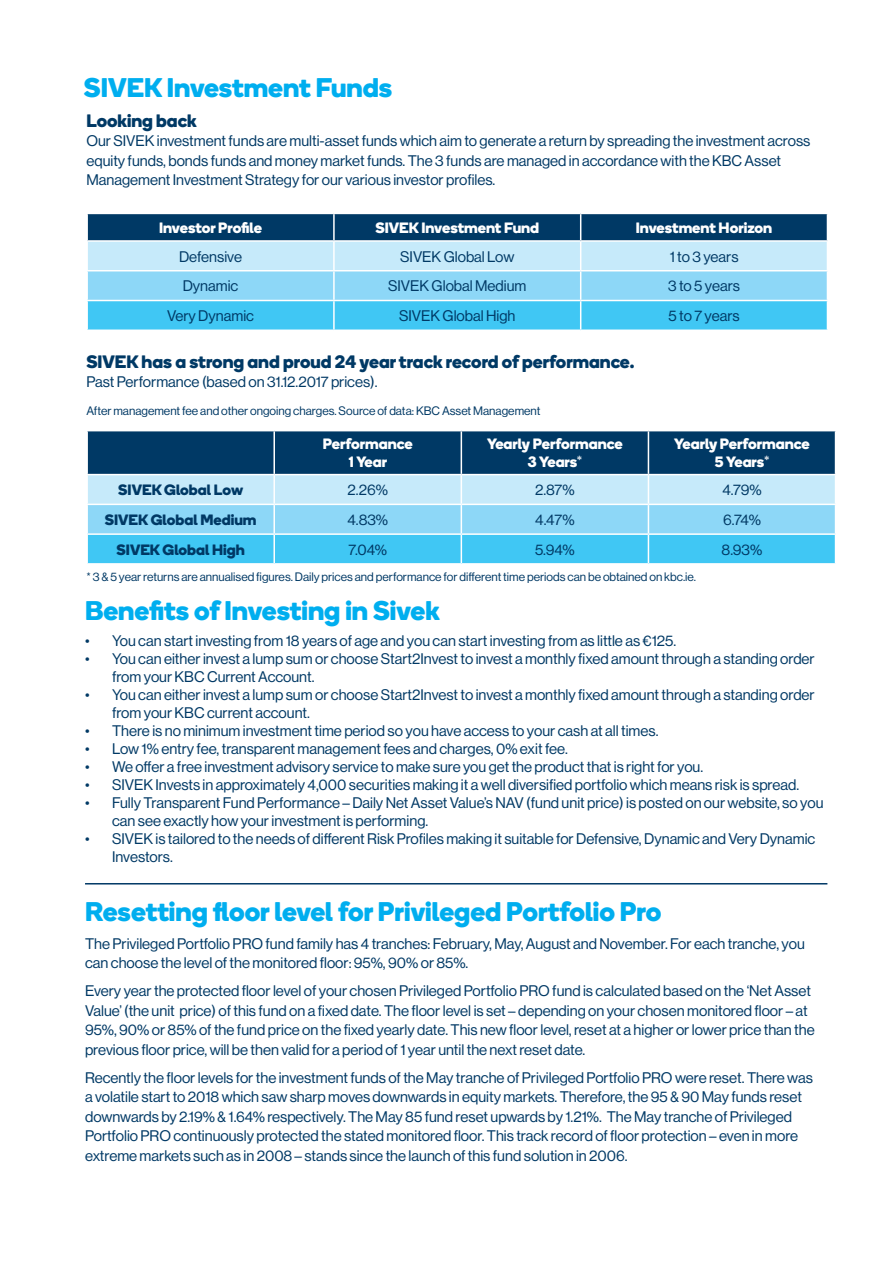
<style>
.page{position:relative;width:893px;height:1263px;background:#fff}
.page>*{position:absolute;margin:0;border:0;box-sizing:border-box;transform-origin:0 0}
.Body_Copy{font:700 27px "Boing";color:#00aeef}
.Header_1{font:700 27px "Boing";color:#00aeef}
.t1{font:700 18px "Boing";color:#003965}
.Body_Copy-2{font:15px/19.5px "N Haas Grotesk DS Std 55 Rg";color:#003965}
.t2{font:700 15px "Boing";color:#fff}
.t3{font:700 15px "Boing";color:#003965}
.Body_Copy-3{font:12px "N Haas Grotesk DS Std 55 Rg";color:#003965}
</style>
<div class="page">
<hr style="left:85px;top:883px;width:742px;height:1px;background:#003965">
<svg style="left:87px;top:213px;width:741px;height:116px;background:#6fb6d6"></svg>
<svg style="left:87px;top:431px;width:749px;height:132px;background:#61a7c8"></svg>
<p class="Header_1" style="left:84px;top:68px;width:310px">SIVEK Investment Funds</p>
<p class="t1" style="left:86px;top:108px;width:112px">Looking back</p>
<p class="Body_Copy-2" style="left:86px;top:131px;width:725px">Our SIVEK investment funds are multi-asset funds which aim to generate a return by spreading the investment across equity funds, bonds funds and money market funds. The 3 funds are managed in accordance with the KBC Asset<br>Management Investment Strategy for our various investor profiles.</p>
<p class="t2" style="left:159px;top:217px;width:104px">Investor Profile</p>
<p class="t2" style="left:375px;top:217px;width:165px">SIVEK Investment Fund</p>
<p class="t2" style="left:636px;top:217px;width:138px">Investment Horizon</p>
<p class="Body_Copy-2" style="left:179px;top:247px;width:65px">Defensive</p>
<p class="Body_Copy-2" style="left:400px;top:247px;width:116px">SIVEK Global Low</p>
<p class="Body_Copy-2" style="left:670px;top:247px;width:70px">1 to 3 years</p>
<p class="Body_Copy-2" style="left:183px;top:276px;width:57px">Dynamic</p>
<p class="Body_Copy-2" style="left:388px;top:276px;width:140px">SIVEK Global Medium</p>
<p class="Body_Copy-2" style="left:668px;top:276px;width:73px">3 to 5 years</p>
<p class="Body_Copy-2" style="left:167px;top:306px;width:88px">Very Dynamic</p>
<p class="Body_Copy-2" style="left:399px;top:306px;width:118px">SIVEK Global High</p>
<p class="Body_Copy-2" style="left:668px;top:306px;width:73px">5 to 7 years</p>
<p class="t1" style="left:86px;top:349px;width:550px">SIVEK has a strong and proud 24 year track record of performance.</p>
<p class="Body_Copy-2" style="left:86px;top:372px;width:293px">Past Performance (based on 31.12.2017 prices).</p>
<p class="Body_Copy-3" style="left:86px;top:404px;width:456px">After management fee and other ongoing charges. Source of data: KBC Asset Management</p>
<p class="t2" style="left:323px;top:433px;width:91px">Performance</p>
<p class="t2" style="left:349px;top:451px;width:40px">1 Year</p>
<p class="t2" style="left:487px;top:433px;width:137px">Yearly Performance</p>
<p class="t2" style="left:528px;top:451px;width:56px">3 Years<sup>*</sup></p>
<p class="t2" style="left:674px;top:433px;width:137px">Yearly Performance</p>
<p class="t2" style="left:715px;top:451px;width:56px">5 Years<sup>*</sup></p>
<p class="t3" style="left:118px;top:479px;width:126px">SIVEK Global Low</p>
<p class="Body_Copy-2" style="left:348px;top:480px;width:42px">2.26%</p>
<p class="Body_Copy-2" style="left:535px;top:480px;width:41px">2.87%</p>
<p class="Body_Copy-2" style="left:722px;top:480px;width:41px">4.79%</p>
<p class="t3" style="left:105px;top:509px;width:153px">SIVEK Global Medium</p>
<p class="Body_Copy-2" style="left:347px;top:510px;width:42px">4.83%</p>
<p class="Body_Copy-2" style="left:535px;top:510px;width:41px">4.47%</p>
<p class="Body_Copy-2" style="left:723px;top:510px;width:39px">6.74%</p>
<p class="t3" style="left:117px;top:539px;width:130px">SIVEK Global High</p>
<p class="Body_Copy-2" style="left:348px;top:540px;width:40px">7.04%</p>
<p class="Body_Copy-2" style="left:535px;top:540px;width:41px">5.94%</p>
<p class="Body_Copy-2" style="left:722px;top:540px;width:42px">8.93%</p>
<p class="Body_Copy-3" style="left:86px;top:570px;width:611px">* 3 &amp; 5 year returns are annualised figures. Daily prices and performance for different time periods can be obtained on kbc.ie.</p>
<p class="Body_Copy" style="left:85px;top:591px;width:356px">Benefits of Investing in Sivek</p>
<p class="Body_Copy-2" style="left:85px;top:631px;width:593px">• You can start investing from 18 years of age and you can start investing from as little as €125.</p>
<p class="Body_Copy-2" style="left:112px;top:650px;width:704px;line-height:18px;text-indent:-27px">• You can either invest a lump sum or choose Start2Invest to invest a monthly fixed amount through a standing order from your KBC Current Account.</p>
<p class="Body_Copy-2" style="left:112px;top:686px;width:704px;line-height:18px;text-indent:-27px">• You can either invest a lump sum or choose Start2Invest to invest a monthly fixed amount through a standing order from your KBC current account.</p>
<p class="Body_Copy-2" style="left:85px;top:721px;width:575px">• There is no minimum investment time period so you have access to your cash at all times.</p>
<p class="Body_Copy-2" style="left:85px;top:739px;width:484px">• Low 1% entry fee, transparent management fees and charges, 0% exit fee.</p>
<p class="Body_Copy-2" style="left:85px;top:757px;width:620px">• We offer a free investment advisory service to make sure you get the product that is right for you.</p>
<p class="Body_Copy-2" style="left:85px;top:775px;width:716px">• SIVEK Invests in approximately 4,000 securities making it a well diversified portfolio which means risk is spread.</p>
<p class="Body_Copy-2" style="left:112px;top:794px;width:713px;line-height:18px;text-indent:-27px">• Fully Transparent Fund Performance – Daily Net Asset Value’s NAV (fund unit price) is posted on our website, so you can see exactly how your investment is performing.</p>
<p class="Body_Copy-2" style="left:112px;top:830px;width:705px;line-height:18px;text-indent:-27px">• SIVEK is tailored to the needs of different Risk Profiles making it suitable for Defensive, Dynamic and Very Dynamic<br>Investors.</p>
<p class="Body_Copy" style="left:85px;top:892px;width:578px">Resetting floor level for Privileged Portfolio Pro</p>
<p class="Body_Copy-2" style="left:85px;top:934px;width:721px">The Privileged Portfolio PRO fund family has 4 tranches: February, May, August and November. For each tranche, you can choose the level of the monitored floor: 95%, 90% or 85%.</p>
<p class="Body_Copy-2" style="left:85px;top:981px;width:731px">Every year the protected floor level of your chosen Privileged Portfolio PRO fund is calculated based on the ‘Net Asset Value’ (the unit price) of this fund on a fixed date. The floor level is set – depending on your chosen monitored floor – at 95%, 90% or 85% of the fund price on the fixed yearly date. This new floor level, reset at a higher or lower price than the previous floor price, will be then valid for a period of 1 year until the next reset date.</p>
<p class="Body_Copy-2" style="left:85px;top:1068px;width:729px">Recently the floor levels for the investment funds of the May tranche of Privileged Portfolio PRO were reset. There was a volatile start to 2018 which saw sharp moves downwards in equity markets. Therefore, the 95 &amp; 90 May funds reset downwards by 2.19% &amp; 1.64% respectively. The May 85 fund reset upwards by 1.21%. The May tranche of Privileged Portfolio PRO continuously protected the stated monitored floor. This track record of floor protection – even in more extreme markets such as in 2008 – stands since the launch of this fund solution in 2006.</p>
</div>
